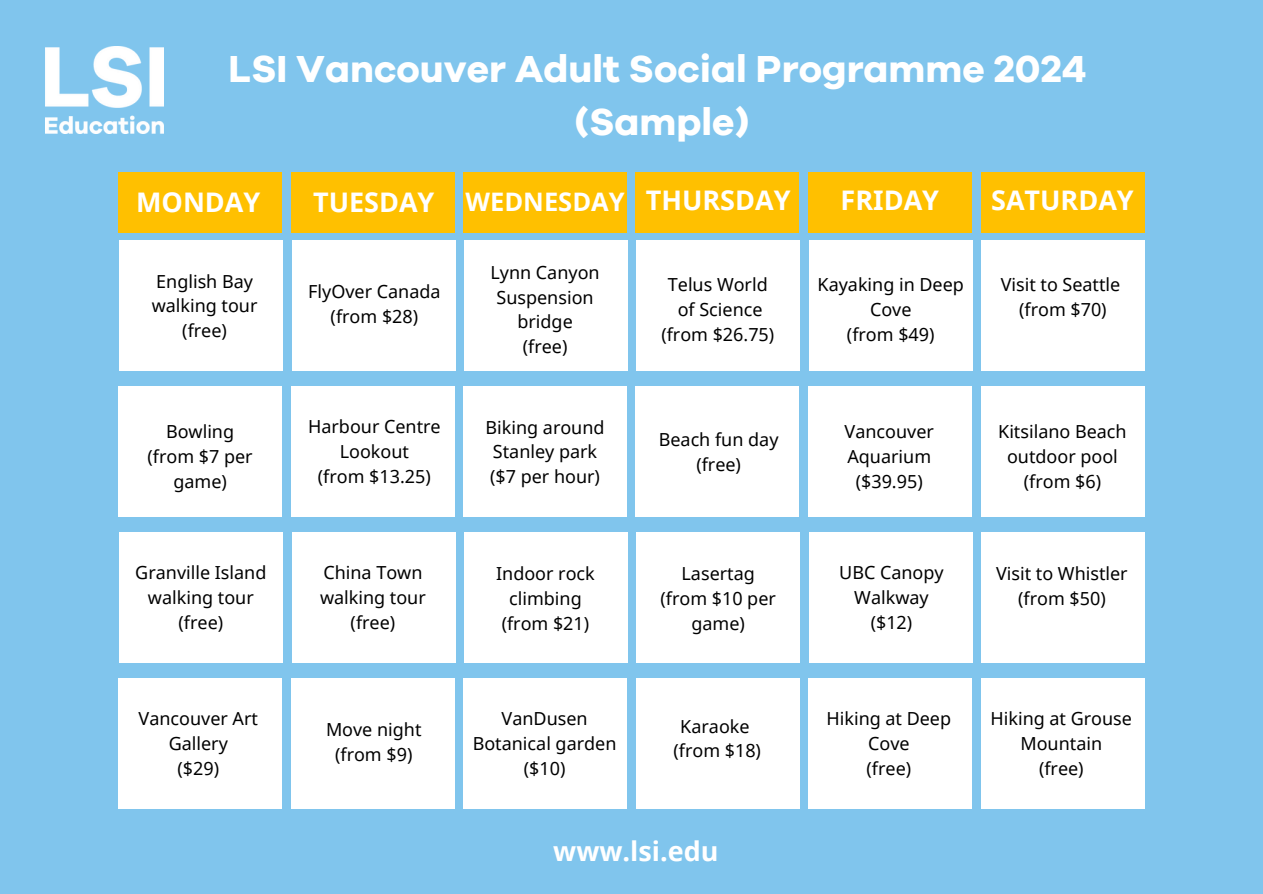
<style>
.page{position:relative;width:1263px;height:894px;background:#fff}
.page>*{position:absolute;margin:0;border:0;box-sizing:border-box;transform-origin:0 0}
.t1{font:700 38.85px "Galano Grotesque DEMO";color:#fff}
.t2{font:700 27px "Noto Sans";color:#fff}
.t3{font:700 25.5px "Noto Sans";color:#fff}
.t4{font:18px/24.8px "Noto Sans";color:#000;text-align:center}
</style>
<div class="page">
<div style="left:0;top:0;width:1263px;height:893px;background:#80c5ed"></div>
<img style="left:45px;top:47px;width:118px;height:86px">
<div style="left:119px;top:172px;width:163px;height:60px;background:#ffc000"></div>
<div style="left:291px;top:172px;width:164px;height:60px;background:#ffc000"></div>
<div style="left:464px;top:172px;width:163px;height:60px;background:#ffc000"></div>
<div style="left:636px;top:172px;width:163px;height:60px;background:#ffc000"></div>
<div style="left:808px;top:172px;width:163px;height:60px;background:#ffc000"></div>
<div style="left:981px;top:172px;width:163px;height:60px;background:#ffc000"></div>
<div style="left:119px;top:240px;width:164px;height:131px;background:#fff"></div>
<div style="left:119px;top:386px;width:163px;height:130px;background:#fff"></div>
<div style="left:119px;top:532px;width:164px;height:130px;background:#fff"></div>
<div style="left:292px;top:240px;width:163px;height:131px;background:#fff"></div>
<div style="left:291px;top:386px;width:164px;height:130px;background:#fff"></div>
<div style="left:292px;top:532px;width:163px;height:130px;background:#fff"></div>
<div style="left:464px;top:240px;width:163px;height:131px;background:#fff"></div>
<div style="left:463px;top:386px;width:163px;height:130px;background:#fff"></div>
<div style="left:464px;top:532px;width:163px;height:130px;background:#fff"></div>
<div style="left:637px;top:240px;width:163px;height:131px;background:#fff"></div>
<div style="left:636px;top:386px;width:163px;height:130px;background:#fff"></div>
<div style="left:637px;top:532px;width:163px;height:130px;background:#fff"></div>
<div style="left:809px;top:240px;width:163px;height:131px;background:#fff"></div>
<div style="left:808px;top:386px;width:163px;height:130px;background:#fff"></div>
<div style="left:809px;top:532px;width:163px;height:130px;background:#fff"></div>
<div style="left:982px;top:240px;width:163px;height:131px;background:#fff"></div>
<div style="left:981px;top:386px;width:163px;height:130px;background:#fff"></div>
<div style="left:982px;top:532px;width:163px;height:130px;background:#fff"></div>
<div style="left:119px;top:677px;width:163px;height:131px;background:#fff"></div>
<div style="left:292px;top:677px;width:163px;height:131px;background:#fff"></div>
<div style="left:464px;top:677px;width:163px;height:131px;background:#fff"></div>
<div style="left:636px;top:677px;width:163px;height:131px;background:#fff"></div>
<div style="left:809px;top:677px;width:163px;height:131px;background:#fff"></div>
<div style="left:981px;top:677px;width:163px;height:131px;background:#fff"></div>
<p class="t1" style="left:229px;top:43px;width:859px">LSI Vancouver Adult Social Programme 2024</p>
<p class="t1" style="left:575px;top:96px;width:176px">(Sample)</p>
<p class="t2" style="left:136px;top:183px;width:126px">MONDAY</p>
<p class="t2" style="left:313px;top:183px;width:123px">TUESDAY</p>
<p class="t3" style="left:466px;top:184px;width:161px">WEDNESDAY</p>
<p class="t2" style="left:646px;top:181px;width:146px">THURSDAY</p>
<p class="t2" style="left:841px;top:181px;width:100px">FRIDAY</p>
<p class="t2" style="left:991px;top:181px;width:144px">SATURDAY</p>
<p class="t4" style="left:152px;top:268px;width:107px;text-align:left">English Bay walking tour</p>
<p class="t4" style="left:182px;top:318px;width:46px">(free)</p>
<p class="t4" style="left:166px;top:418px;width:70px">Bowling</p>
<p class="t4" style="left:147px;top:443px;width:107px">(from $7 per game)</p>
<p class="t4" style="left:135px;top:559px;width:133px">Granville Island walking tour</p>
<p class="t4" style="left:179px;top:609px;width:46px">(free)</p>
<p class="t4" style="left:139px;top:705px;width:121px">Vancouver Art<br>Gallery</p>
<p class="t4" style="left:178px;top:755px;width:43px">($29)</p>
<p class="t4" style="left:308px;top:279px;width:134px">FlyOver Canada</p>
<p class="t4" style="left:331px;top:304px;width:89px">(from $28)</p>
<p class="t4" style="left:308px;top:414px;width:134px">Harbour Centre<br>Lookout</p>
<p class="t4" style="left:318px;top:463px;width:114px">(from $13.25)</p>
<p class="t4" style="left:320px;top:560px;width:107px;text-align:left">China Town walking tour</p>
<p class="t4" style="left:351px;top:609px;width:46px">(free)</p>
<p class="t4" style="left:326px;top:716px;width:97px">Move night</p>
<p class="t4" style="left:335px;top:741px;width:79px">(from $9)</p>
<p class="t4" style="left:490px;top:259px;width:111px">Lynn Canyon<br>Suspension bridge</p>
<p class="t4" style="left:523px;top:333px;width:46px">(free)</p>
<p class="t4" style="left:485px;top:414px;width:121px">Biking around<br>Stanley park</p>
<p class="t4" style="left:490px;top:463px;width:111px">($7 per hour)</p>
<p class="t4" style="left:496px;top:560px;width:100px">Indoor rock climbing</p>
<p class="t4" style="left:502px;top:610px;width:89px">(from $21)</p>
<p class="t4" style="left:473px;top:705px;width:145px">VanDusen<br>Botanical garden</p>
<p class="t4" style="left:524px;top:755px;width:43px">($10)</p>
<p class="t4" style="left:668px;top:272px;width:101px">Telus World</p>
<p class="t4" style="left:678px;top:296px;width:86px">of Science</p>
<p class="t4" style="left:661px;top:321px;width:114px">(from $26.75)</p>
<p class="t4" style="left:659px;top:426px;width:121px">Beach fun day</p>
<p class="t4" style="left:696px;top:451px;width:46px">(free)</p>
<p class="t4" style="left:682px;top:560px;width:75px">Lasertag</p>
<p class="t4" style="left:660px;top:585px;width:117px">(from $10 per game)</p>
<p class="t4" style="left:680px;top:713px;width:71px">Karaoke</p>
<p class="t4" style="left:673px;top:737px;width:89px">(from $18)</p>
<p class="t2" style="left:553px;top:831px;width:167px">www.lsi.edu</p>
<p class="t4" style="left:817px;top:272px;width:148px">Kayaking in Deep<br>Cove</p>
<p class="t4" style="left:847px;top:321px;width:89px">(from $49)</p>
<p class="t4" style="left:1001px;top:272px;width:121px">Visit to Seattle</p>
<p class="t4" style="left:1019px;top:296px;width:89px">(from $70)</p>
<p class="t4" style="left:845px;top:418px;width:91px;text-align:left">Vancouver<br>Aquarium</p>
<p class="t4" style="left:856px;top:468px;width:68px">($39.95)</p>
<p class="t4" style="left:839px;top:559px;width:106px">UBC Canopy<br>Walkway</p>
<p class="t4" style="left:871px;top:609px;width:43px">($12)</p>
<p class="t4" style="left:826px;top:705px;width:126px">Hiking at Deep<br>Cove</p>
<p class="t4" style="left:866px;top:755px;width:46px">(free)</p>
<p class="t4" style="left:998px;top:418px;width:130px">Kitsilano Beach outdoor pool</p>
<p class="t4" style="left:1024px;top:468px;width:79px">(from $6)</p>
<p class="t4" style="left:996px;top:560px;width:133px">Visit to Whistler</p>
<p class="t4" style="left:1018px;top:585px;width:89px">(from $50)</p>
<p class="t4" style="left:990px;top:705px;width:143px">Hiking at Grouse<br>Mountain</p>
<p class="t4" style="left:1039px;top:755px;width:46px">(free)</p>
</div>
